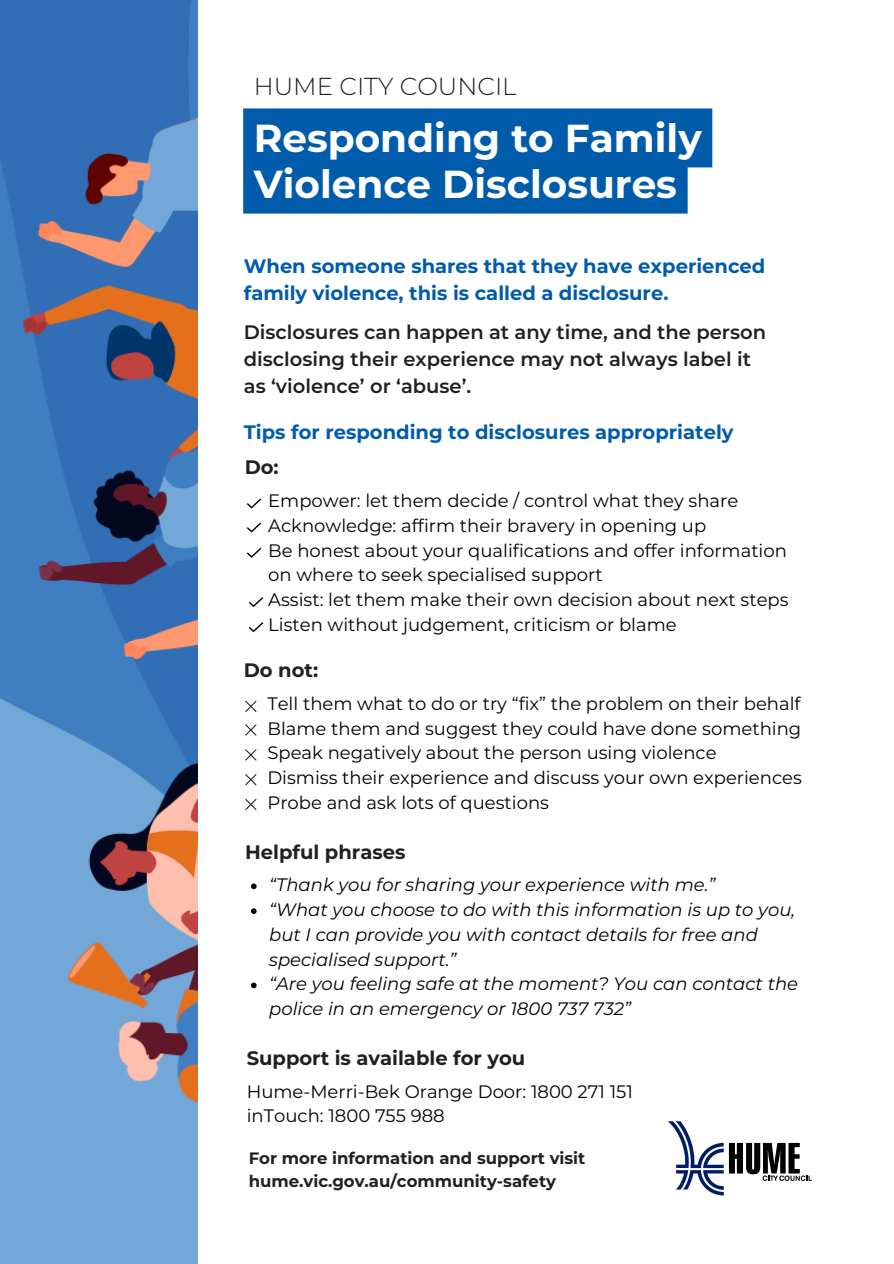
<style>
.page{position:relative;width:894px;height:1264px;background:#fff}
.page>*{position:absolute;margin:0;border:0;box-sizing:border-box;transform-origin:0 0}
.t1{font:700 39px/46.2px "Montserrat";color:#fff}
.t2{font:300 24.6px "Montserrat";color:#231f20}
.t3{font:700 19.5px/27px "Montserrat";color:#005cab}
.t4{font:600 19.5px/27px "Montserrat";color:#231f20}
.t5{font:700 19.5px "Montserrat";color:#231f20}
.t6{font:18px/24.8px "Montserrat";color:#000}
.t7{font:italic 18px/24.8px "Montserrat";color:#000}
.t8{font:700 16.5px/22.5px "Montserrat";color:#231f20}
</style>
<div class="page">
<img style="left:0;top:0;width:198px;height:1263px">
<svg style="left:668px;top:1121px;width:143px;height:74px"></svg>
<svg style="left:247px;top:498px;width:14px;height:10px"></svg>
<svg style="left:247px;top:522px;width:14px;height:10px"></svg>
<svg style="left:247px;top:547px;width:14px;height:11px"></svg>
<svg style="left:249px;top:597px;width:14px;height:10px"></svg>
<svg style="left:249px;top:622px;width:14px;height:10px"></svg>
<svg style="left:245px;top:700px;width:11px;height:12px"></svg>
<svg style="left:245px;top:724px;width:11px;height:11px"></svg>
<svg style="left:245px;top:749px;width:11px;height:11px"></svg>
<svg style="left:245px;top:774px;width:11px;height:11px"></svg>
<svg style="left:245px;top:798px;width:11px;height:12px"></svg>
<div style="left:243px;top:108px;width:469px;height:106px;background:#005cab"></div>
<svg style="left:251px;top:883px;width:5px;height:6px"></svg>
<svg style="left:251px;top:908px;width:5px;height:5px"></svg>
<svg style="left:251px;top:982px;width:5px;height:6px"></svg>
<p class="t2" style="left:254px;top:71px;width:264px">HUME CITY COUNCIL</p>
<p class="t1" style="left:254px;top:115px;width:449px">Responding to Family<br>Violence Disclosures</p>
<p class="t3" style="left:244px;top:252px;width:523px">When someone shares that they have experienced family violence, this is called a disclosure.</p>
<p class="t4" style="left:244px;top:318px;width:523px">Disclosures can happen at any time, and the person disclosing their experience may not always label it as ‘violence’ or ‘abuse’.</p>
<p class="t3" style="left:244px;top:418px;width:491px">Tips for responding to disclosures appropriately</p>
<p class="t5" style="left:244px;top:455px;width:35px">Do:</p>
<p class="t6" style="left:268px;top:488px;width:471px">Empower: let them decide / control what they share</p>
<p class="t6" style="left:268px;top:513px;width:439px">Acknowledge: affirm their bravery in opening up</p>
<p class="t6" style="left:268px;top:537px;width:520px">Be honest about your qualifications and offer information on where to seek specialised support</p>
<p class="t6" style="left:268px;top:587px;width:522px">Assist: let them make their own decision about next steps</p>
<p class="t6" style="left:268px;top:612px;width:410px">Listen without judgement, criticism or blame</p>
<p class="t5" style="left:244px;top:657px;width:76px">Do not:</p>
<p class="t6" style="left:267px;top:691px;width:534px">Tell them what to do or try “fix” the problem on their behalf</p>
<p class="t6" style="left:267px;top:715px;width:535px">Blame them and suggest they could have done something</p>
<p class="t6" style="left:267px;top:740px;width:450px">Speak negatively about the person using violence</p>
<p class="t6" style="left:267px;top:765px;width:536px">Dismiss their experience and discuss your own experiences</p>
<p class="t6" style="left:267px;top:790px;width:283px">Probe and ask lots of questions</p>
<p class="t5" style="left:245px;top:840px;width:162px">Helpful phrases</p>
<p class="t7" style="left:269px;top:872px;width:447px">“Thank you for sharing your experience with me.”</p>
<p class="t7" style="left:269px;top:897px;width:527px">“What you choose to do with this information is up to you, but I can provide you with contact details for free and specialised support.”</p>
<p class="t7" style="left:269px;top:971px;width:530px">“Are you feeling safe at the moment? You can contact the police in an emergency or 1800 737 732”</p>
<p class="t5" style="left:247px;top:1046px;width:280px">Support is available for you</p>
<p class="t6" style="left:247px;top:1078px;width:387px">Hume-Merri-Bek Orange Door: 1800 271 151</p>
<p class="t6" style="left:247px;top:1103px;width:199px">inTouch: 1800 755 988</p>
<p class="t8" style="left:249px;top:1147px;width:338px">For more information and support visit hume.vic.gov.au/community-safety</p>
</div>
